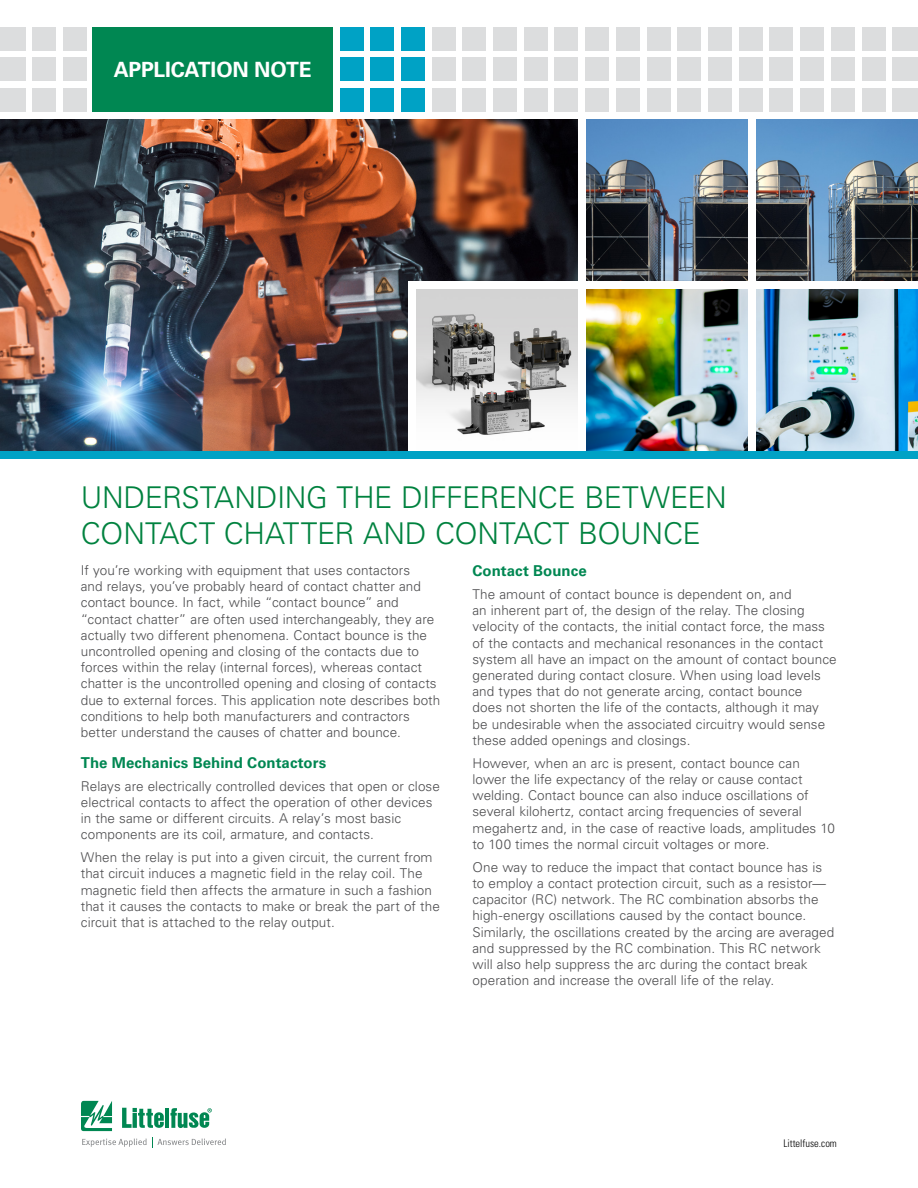
<style>
.page{position:relative;width:918px;height:1188px;background:#fff}
.page>*{position:absolute;margin:0;border:0;box-sizing:border-box;transform-origin:0 0}
.t1{font:300 30px/36px "Univers LT Std";letter-spacing:-.015em;color:#00823f}
.t2{font:700 21px "Univers LT Std";letter-spacing:-.01em;color:#fff}
.t3{font:700 15px "Univers LT Std";letter-spacing:.005em;color:#008752}
.t4{font:300 13.5px/16.2px "Univers LT Std";letter-spacing:.005em;color:#4d4d4f}
.t5{font:300 condensed 10.5px "Univers LT Std";color:#000}
</style>
<div class="page">
<svg style="left:81px;top:1101px;width:31px;height:30px"></svg>
<hr style="left:165px;top:1108px;width:4px;height:20px;background:#008752">
<svg style="left:170px;top:1108px;width:42px;height:20px"></svg>
<svg style="left:122px;top:1108px;width:42px;height:20px"></svg>
<svg style="left:82px;top:1137px;width:144px;height:11px"></svg>
<img style="left:0;top:119px;width:578px;height:333px">
<img style="left:586px;top:119px;width:332px;height:162px">
<img style="left:586px;top:289px;width:332px;height:163px">
<img style="left:416px;top:289px;width:163px;height:163px">
<div style="left:414px;top:282px;width:504px;height:7px;background:#fff"></div>
<div style="left:409px;top:282px;width:7px;height:173px;background:#fff"></div>
<div style="left:63px;top:27px;width:24px;height:23px;background:#dcddde"></div>
<div style="left:63px;top:58px;width:24px;height:23px;background:#dcddde"></div>
<div style="left:63px;top:88px;width:24px;height:24px;background:#dcddde"></div>
<div style="left:32px;top:27px;width:24px;height:23px;background:#dcddde"></div>
<div style="left:32px;top:58px;width:24px;height:23px;background:#dcddde"></div>
<div style="left:32px;top:88px;width:24px;height:24px;background:#dcddde"></div>
<div style="left:0;top:27px;width:25px;height:23px;background:#dcddde"></div>
<div style="left:0;top:58px;width:25px;height:23px;background:#dcddde"></div>
<div style="left:0;top:88px;width:25px;height:24px;background:#dcddde"></div>
<div style="left:432px;top:27px;width:23px;height:23px;background:#dcddde"></div>
<div style="left:432px;top:58px;width:23px;height:23px;background:#dcddde"></div>
<div style="left:432px;top:88px;width:23px;height:24px;background:#dcddde"></div>
<div style="left:462px;top:27px;width:24px;height:23px;background:#dcddde"></div>
<div style="left:462px;top:58px;width:24px;height:23px;background:#dcddde"></div>
<div style="left:462px;top:88px;width:24px;height:24px;background:#dcddde"></div>
<div style="left:493px;top:27px;width:24px;height:23px;background:#dcddde"></div>
<div style="left:493px;top:58px;width:24px;height:23px;background:#dcddde"></div>
<div style="left:493px;top:88px;width:24px;height:24px;background:#dcddde"></div>
<div style="left:524px;top:27px;width:23px;height:23px;background:#dcddde"></div>
<div style="left:524px;top:58px;width:23px;height:23px;background:#dcddde"></div>
<div style="left:524px;top:88px;width:23px;height:24px;background:#dcddde"></div>
<div style="left:555px;top:27px;width:23px;height:23px;background:#dcddde"></div>
<div style="left:555px;top:58px;width:23px;height:23px;background:#dcddde"></div>
<div style="left:555px;top:88px;width:23px;height:24px;background:#dcddde"></div>
<div style="left:585px;top:27px;width:24px;height:23px;background:#dcddde"></div>
<div style="left:585px;top:58px;width:24px;height:23px;background:#dcddde"></div>
<div style="left:585px;top:88px;width:24px;height:24px;background:#dcddde"></div>
<div style="left:616px;top:27px;width:24px;height:23px;background:#dcddde"></div>
<div style="left:616px;top:58px;width:24px;height:23px;background:#dcddde"></div>
<div style="left:616px;top:88px;width:24px;height:24px;background:#dcddde"></div>
<div style="left:647px;top:27px;width:23px;height:23px;background:#dcddde"></div>
<div style="left:647px;top:58px;width:23px;height:23px;background:#dcddde"></div>
<div style="left:647px;top:88px;width:23px;height:24px;background:#dcddde"></div>
<div style="left:678px;top:27px;width:23px;height:23px;background:#dcddde"></div>
<div style="left:678px;top:58px;width:23px;height:23px;background:#dcddde"></div>
<div style="left:678px;top:88px;width:23px;height:24px;background:#dcddde"></div>
<div style="left:708px;top:27px;width:24px;height:23px;background:#dcddde"></div>
<div style="left:708px;top:58px;width:24px;height:23px;background:#dcddde"></div>
<div style="left:708px;top:88px;width:24px;height:24px;background:#dcddde"></div>
<div style="left:739px;top:27px;width:23px;height:23px;background:#dcddde"></div>
<div style="left:739px;top:58px;width:23px;height:23px;background:#dcddde"></div>
<div style="left:739px;top:88px;width:23px;height:24px;background:#dcddde"></div>
<div style="left:770px;top:27px;width:23px;height:23px;background:#dcddde"></div>
<div style="left:770px;top:58px;width:23px;height:23px;background:#dcddde"></div>
<div style="left:770px;top:88px;width:23px;height:24px;background:#dcddde"></div>
<div style="left:893px;top:27px;width:25px;height:23px;background:#dcddde"></div>
<div style="left:893px;top:58px;width:25px;height:23px;background:#dcddde"></div>
<div style="left:893px;top:88px;width:25px;height:24px;background:#dcddde"></div>
<div style="left:862px;top:27px;width:23px;height:23px;background:#dcddde"></div>
<div style="left:862px;top:58px;width:23px;height:23px;background:#dcddde"></div>
<div style="left:862px;top:88px;width:23px;height:24px;background:#dcddde"></div>
<div style="left:831px;top:27px;width:24px;height:23px;background:#dcddde"></div>
<div style="left:831px;top:58px;width:24px;height:23px;background:#dcddde"></div>
<div style="left:831px;top:88px;width:24px;height:24px;background:#dcddde"></div>
<div style="left:800px;top:27px;width:24px;height:23px;background:#dcddde"></div>
<div style="left:800px;top:58px;width:24px;height:23px;background:#dcddde"></div>
<div style="left:800px;top:88px;width:24px;height:24px;background:#dcddde"></div>
<div style="left:93px;top:27px;width:240px;height:85px;background:#008752"></div>
<div style="left:401px;top:27px;width:24px;height:23px;background:#00a2c5"></div>
<div style="left:401px;top:58px;width:24px;height:23px;background:#00a2c5"></div>
<div style="left:401px;top:88px;width:24px;height:24px;background:#00a2c5"></div>
<div style="left:371px;top:27px;width:23px;height:23px;background:#00a2c5"></div>
<div style="left:371px;top:58px;width:23px;height:23px;background:#00a2c5"></div>
<div style="left:371px;top:88px;width:23px;height:24px;background:#00a2c5"></div>
<div style="left:340px;top:27px;width:23px;height:23px;background:#00a2c5"></div>
<div style="left:340px;top:58px;width:23px;height:23px;background:#00a2c5"></div>
<div style="left:340px;top:88px;width:23px;height:24px;background:#00a2c5"></div>
<div style="left:748px;top:116px;width:7px;height:340px;background:#fff"></div>
<div style="left:0;top:452px;width:918px;height:7px;background:#00a2c5"></div>
<h2 class="t2" style="left:114px;top:57px;width:199px">APPLICATION NOTE</h2>
<h1 class="t1" style="left:81px;top:479px;width:647px">UNDERSTANDING THE DIFFERENCE BETWEEN<br>CONTACT CHATTER AND CONTACT BOUNCE</h1>
<p class="t4" style="left:81px;top:562px;width:361px">If you’re working with equipment that uses contactors<br>and relays, you’ve probably heard of contact chatter and contact bounce. In fact, while “contact bounce” and “contact chatter” are often used interchangeably, they are actually two different phenomena. Contact bounce is the uncontrolled opening and closing of the contacts due to forces within the relay (internal forces), whereas contact chatter is the uncontrolled opening and closing of contacts due to external forces. This application note describes both conditions to help both manufacturers and contractors better understand the causes of chatter and bounce.</p>
<p class="t3" style="left:81px;top:754px;width:247px">The Mechanics Behind Contactors</p>
<p class="t4" style="left:81px;top:778px;width:361px">Relays are electrically controlled devices that open or close electrical contacts to affect the operation of other devices in the same or different circuits. A relay’s most basic components are its coil, armature, and contacts.</p>
<p class="t4" style="left:81px;top:849px;width:361px">When the relay is put into a given circuit, the current from that circuit induces a magnetic field in the relay coil. The magnetic field then affects the armature in such a fashion that it causes the contacts to make or break the part of the circuit that is attached to the relay output.</p>
<p class="t3" style="left:472px;top:562px;width:116px">Contact Bounce</p>
<p class="t4" style="left:472px;top:586px;width:366px">The amount of contact bounce is dependent on, and<br>an inherent part of, the design of the relay. The closing velocity of the contacts, the initial contact force, the mass of the contacts and mechanical resonances in the contact system all have an impact on the amount of contact bounce generated during contact closure. When using load levels and types that do not generate arcing, contact bounce<br>does not shorten the life of the contacts, although it may be undesirable when the associated circuitry would sense these added openings and closings.</p>
<p class="t4" style="left:472px;top:755px;width:364px">However, when an arc is present, contact bounce can lower the life expectancy of the relay or cause contact welding. Contact bounce can also induce oscillations of several kilohertz, contact arcing frequencies of several megahertz and, in the case of reactive loads, amplitudes 10 to 100 times the normal circuit voltages or more.</p>
<p class="t4" style="left:472px;top:859px;width:363px">One way to reduce the impact that contact bounce has is to employ a contact protection circuit, such as a resistor— capacitor (RC) network. The RC combination absorbs the high-energy oscillations caused by the contact bounce.<br>Similarly, the oscillations created by the arcing are averaged and suppressed by the RC combination. This RC network will also help suppress the arc during the contact break operation and increase the overall life of the relay.</p>
<p class="t5" style="left:783px;top:1137px;width:55px">Littelfuse.com</p>
</div>
